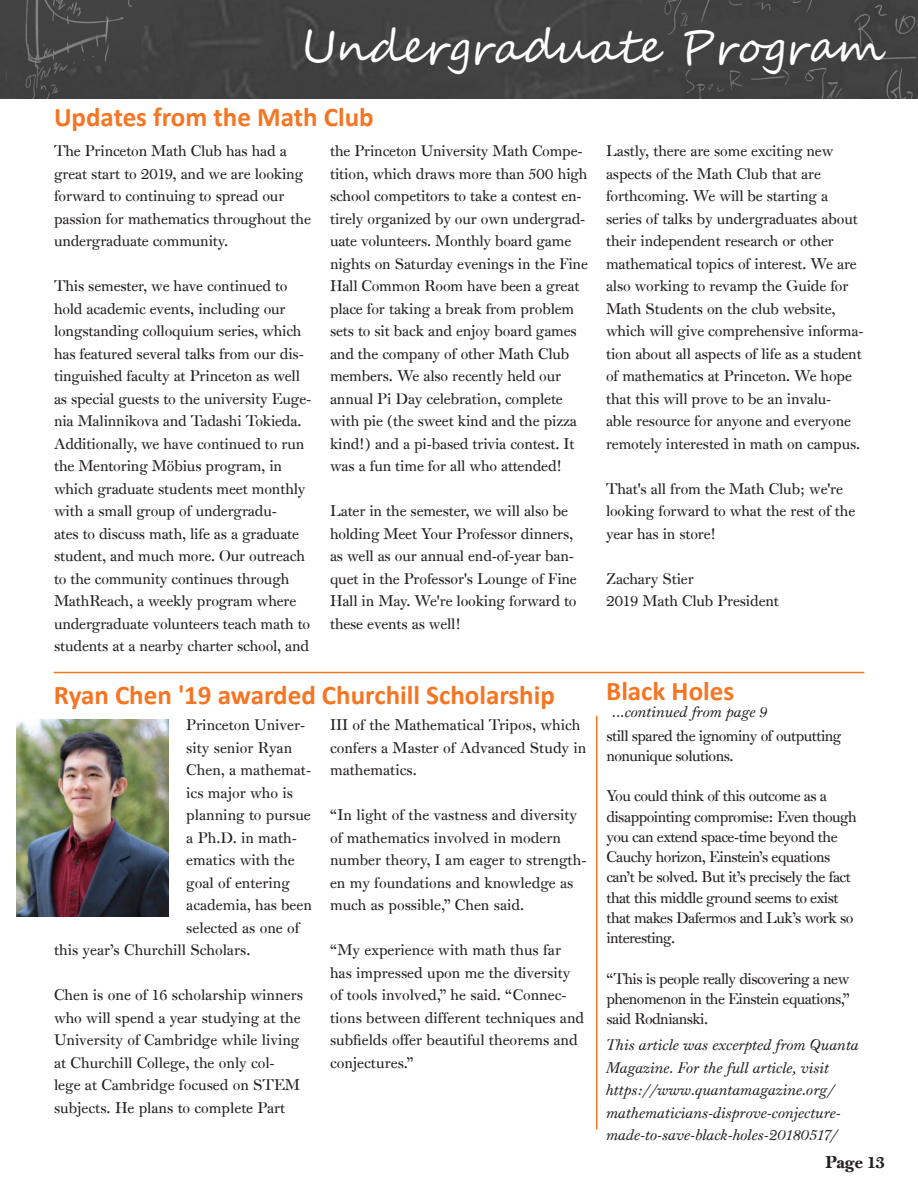
<style>
.page{position:relative;width:918px;height:1188px;background:#fff}
.page>*{position:absolute;margin:0;border:0;box-sizing:border-box;transform-origin:0 0}
.t1{font:45px "Segoe Script";color:#fff}
.t2{font:700 27px "Calibri";color:#f57523}
.t3{font:16.5px "Princeton Monti BD";letter-spacing:-.005em;color:#231f20}
.t4{font:15px/22.5px "Princeton Monti";letter-spacing:-.01em;color:#231f20}
.t5{font:15px/20.2px "Princeton Monti";letter-spacing:-.035em;color:#231f20}
.t6{font:italic 15px/22.5px "Princeton Monti";color:#231f20}
</style>
<div class="page">
<hr style="left:54px;top:672px;width:810px;height:1px;background:#f57523">
<div style="left:14px;top:0;width:904px;height:98px;background:#424242"></div>
<img style="left:0;top:0;width:14px;height:99px">
<hr style="left:596px;top:716px;width:2px;height:414px;background:#f57523">
<img style="left:17px;top:719px;width:151px;height:197px">
<p class="t1" style="left:301px;top:11px;width:587px">Undergraduate Program</p>
<p class="t2" style="left:54px;top:98px;width:321px">Updates from the Math Club</p>
<p class="t4" style="left:54px;top:140px;width:258px">The Princeton Math Club has had a great start to 2019, and we are looking forward to continuing to spread our passion for mathematics throughout the undergraduate community.</p>
<p class="t4" style="left:54px;top:275px;width:259px">This semester, we have continued to hold academic events, including our longstanding colloquium series, which has featured several talks from our dis&shy;tinguished faculty at Princeton as well as special guests to the university Euge&shy;nia Malinnikova and Tadashi Tokieda.<br>Additionally, we have continued to run the Mentoring Möbius program, in which graduate students meet monthly with a small group of undergradu-<br>ates to discuss math, life as a graduate student, and much more. Our outreach to the community continues through MathReach, a weekly program where undergraduate volunteers teach math to students at a nearby charter school, and</p>
<p class="t4" style="left:330px;top:140px;width:259px">the Princeton University Math Compe&shy;tition, which draws more than 500 high school competitors to take a contest en&shy;tirely organized by our own undergrad&shy;uate volunteers. Monthly board game nights on Saturday evenings in the Fine Hall Common Room have been a great place for taking a break from problem sets to sit back and enjoy board games and the company of other Math Club members. We also recently held our annual Pi Day celebration, complete with pie (the sweet kind and the pizza kind!) and a pi-based trivia contest. It was a fun time for all who attended!</p>
<p class="t4" style="left:330px;top:500px;width:248px">Later in the semester, we will also be holding Meet Your Professor dinners, as well as our annual end-of-year ban&shy;quet in the Professor's Lounge of Fine Hall in May. We're looking forward to these events as well!</p>
<p class="t2" style="left:54px;top:676px;width:503px">Ryan Chen '19 awarded Churchill Scholarship</p>
<p class="t4" style="left:186px;top:714px;width:121px">Princeton Univer-</p>
<p class="t4" style="left:186px;top:736px;width:107px">sity senior Ryan</p>
<p class="t4" style="left:186px;top:759px;width:126px">Chen, a mathemat-</p>
<p class="t4" style="left:186px;top:781px;width:108px">ics major who is</p>
<p class="t4" style="left:186px;top:804px;width:126px">planning to pursue</p>
<p class="t4" style="left:186px;top:826px;width:112px">a Ph.D. in math-</p>
<p class="t4" style="left:186px;top:849px;width:110px">ematics with the</p>
<p class="t4" style="left:186px;top:871px;width:105px">goal of entering</p>
<p class="t4" style="left:186px;top:894px;width:127px">academia, has been</p>
<p class="t4" style="left:186px;top:916px;width:115px">selected as one of</p>
<p class="t4" style="left:54px;top:939px;width:198px">this year’s Churchill Scholars.</p>
<p class="t4" style="left:54px;top:984px;width:251px">Chen is one of 16 scholarship winners who will spend a year studying at the University of Cambridge while living at Churchill College, the only col&shy;lege at Cambridge focused on STEM subjects. He plans to complete Part</p>
<p class="t4" style="left:330px;top:714px;width:258px">III of the Mathematical Tripos, which confers a Master of Advanced Study in mathematics.</p>
<p class="t4" style="left:330px;top:804px;width:258px">“In light of the vastness and diversity of mathematics involved in modern number theory, I am eager to strength&shy;en my foundations and knowledge as much as possible,” Chen said.</p>
<p class="t4" style="left:330px;top:939px;width:256px">“My experience with math thus far has impressed upon me the diversity of tools involved,” he said. “Connec&shy;tions between different techniques and subfields offer beautiful theorems and conjectures.”</p>
<p class="t4" style="left:606px;top:140px;width:259px">Lastly, there are some exciting new aspects of the Math Club that are forthcoming. We will be starting a series of talks by undergraduates about their independent research or other mathematical topics of interest. We are also working to revamp the Guide for Math Students on the club website, which will give comprehensive informa&shy;tion about all aspects of life as a student of mathematics at Princeton. We hope that this will prove to be an invalu-<br>able resource for anyone and everyone remotely interested in math on campus.</p>
<p class="t4" style="left:606px;top:477px;width:251px">That's all from the Math Club; we're looking forward to what the rest of the year has in store!</p>
<p class="t4" style="left:606px;top:567px;width:89px">Zachary Stier</p>
<p class="t4" style="left:606px;top:590px;width:175px">2019 Math Club President</p>
<p class="t2" style="left:606px;top:672px;width:130px">Black Holes</p>
<p class="t6" style="left:612px;top:700px;width:157px">...continued from page 9</p>
<p class="t5" style="left:606px;top:725px;width:237px">still spared the ignominy of outputting nonunique solutions.</p>
<p class="t5" style="left:606px;top:786px;width:252px">You could think of this outcome as a disappointing compromise: Even though you can extend space-time beyond the Cauchy horizon, Einstein’s equations can’t be solved. But it’s precisely the fact that this middle ground seems to exist that makes Dafermos and Luk’s work so interesting.</p>
<p class="t4" style="left:606px;top:968px;width:245px;line-height:20.2px;text-align:justify">“This is people really discovering a new phenomenon in the Einstein equations,” said Rodnianski.</p>
<p class="t6" style="left:606px;top:1034px;width:254px">This article was excerpted from Quanta Magazine. For the full article, visit https://www.quantamagazine.org/ mathematicians-disprove-conjecture&shy;made-to-save-black-holes-20180517/</p>
<p class="t3" style="left:825px;top:1152px;width:62px">Page 13</p>
</div>
